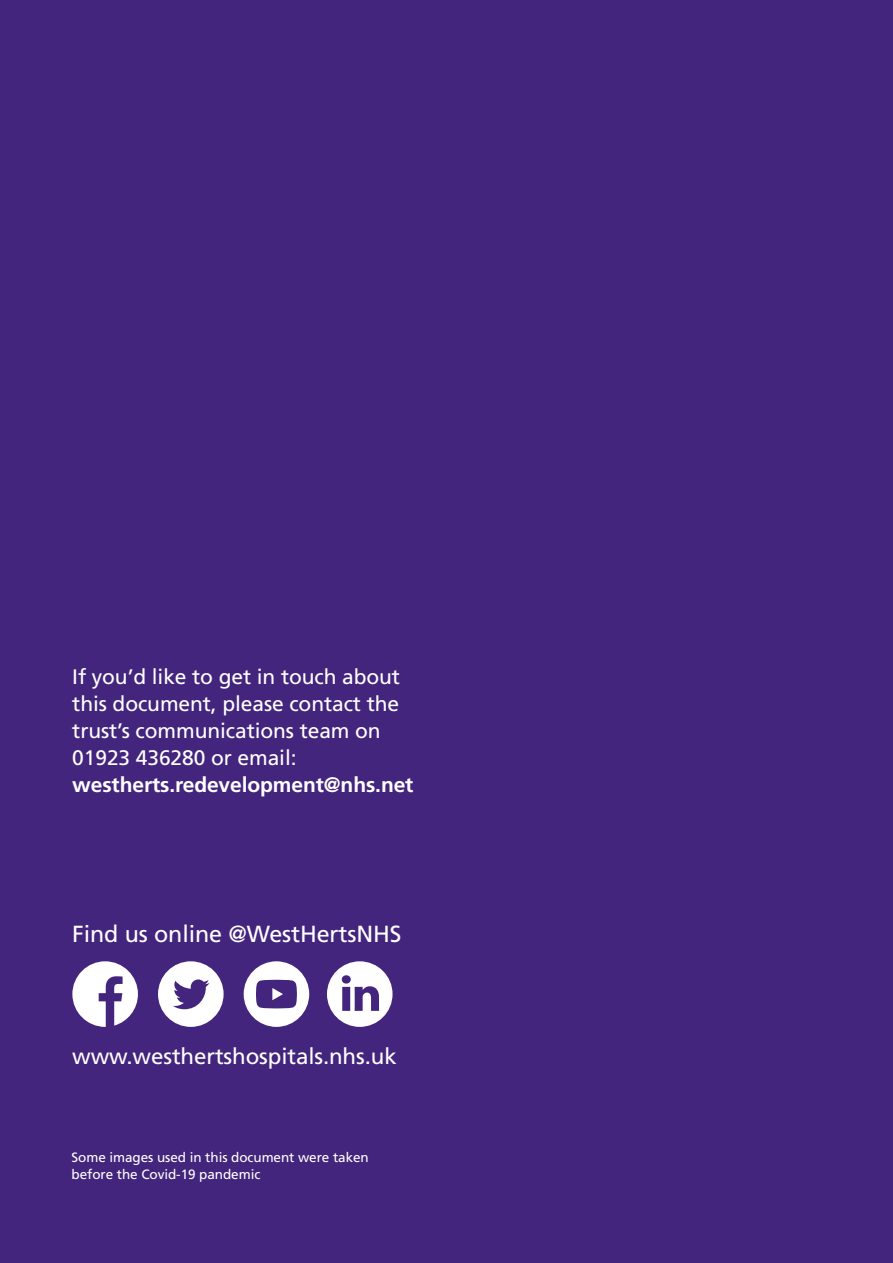
<style>
.page{position:relative;width:893px;height:1263px;background:#44257d}
.page>*{position:absolute;margin:0;border:0;box-sizing:border-box;transform-origin:0 0}
.t1{font:23.25px "Frutiger LT Std";letter-spacing:-.005em;color:#fff}
.t2{font:22.35px "Frutiger LT Std";letter-spacing:-.005em;color:#fff}
.t3{font:21px/27px "Frutiger LT Std";letter-spacing:-.005em;color:#fff}
.t4{font:700 21px "Frutiger LT Std";letter-spacing:-.005em;color:#fff}
.t5{font:13.5px/16.5px "Frutiger LT Std";letter-spacing:-.005em;color:#fff}
</style>
<div class="page">
<svg style="left:244px;top:961px;width:65px;height:66px"></svg>
<svg style="left:327px;top:961px;width:66px;height:66px"></svg>
<svg style="left:72px;top:961px;width:66px;height:66px"></svg>
<svg style="left:158px;top:961px;width:66px;height:66px"></svg>
<p class="t3" style="left:72px;top:664px;width:329px">If you’d like to get in touch about this document, please contact the trust’s communications team on<br>01923 436280 or email:</p>
<p class="t4" style="left:72px;top:773px;width:343px">westherts.redevelopment@nhs.net</p>
<p class="t1" style="left:72px;top:920px;width:331px">Find us online @WestHertsNHS</p>
<p class="t2" style="left:72px;top:1043px;width:326px">www.westhertshospitals.nhs.uk</p>
<p class="t5" style="left:72px;top:1149px;width:299px">Some images used in this document were taken before the Covid-19 pandemic</p>
</div>
